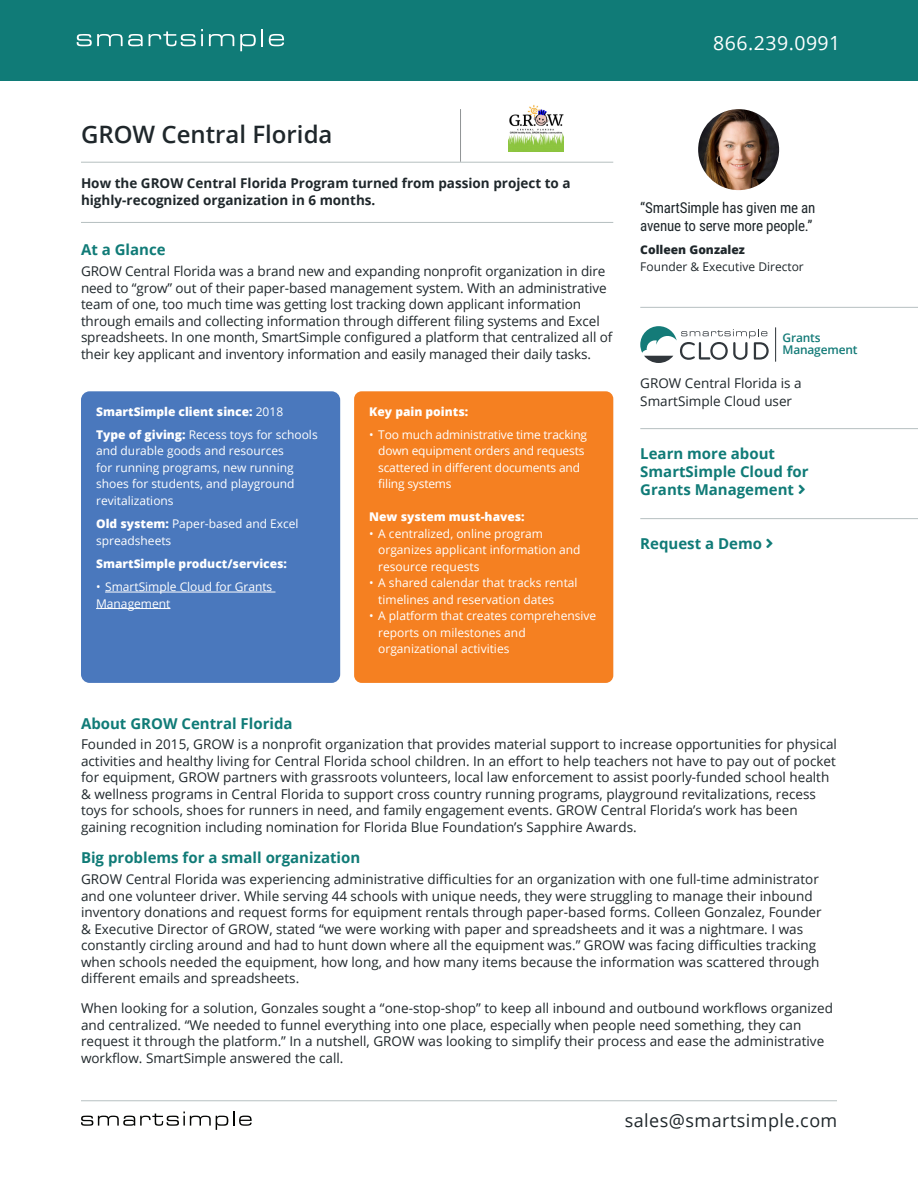
<style>
.page{position:relative;width:918px;height:1188px;background:#fff}
.page>*{position:absolute;margin:0;border:0;box-sizing:border-box;transform-origin:0 0}
.TOC_BY_INDUSTRIES_H2{font:600 24px "Open Sans";color:#1f272b}
.t1{font:19.5px "Open Sans";letter-spacing:.025em;color:#fff}
.t2{font:18px "Open Sans";letter-spacing:.025em;color:#1f272b}
.Subtitle{font:700 15px/18px "Open Sans";color:#107b77}
.t3{font:15px/18px "Roboto Condensed";letter-spacing:-.01em;color:#1f272b}
.Body_Text{font:13.5px/16.5px "Open Sans";color:#1f272b}
.Body_Text_Bold{font:700 13.5px/16.5px "Open Sans";color:#1f272b}
.Platform3_Solution_U{font:13.5px/18px "Open Sans";color:#1f272b}
.Key_Stats_Regular{font:12px/16.5px "Open Sans";color:#fff}
.Key_Stats_Bold{font:800 12px "Open Sans";color:#fff}
.Key_Stats_Regular-2{font:800 12px "Open Sans";color:#fff}
.Quote_Author{font:12px/16.5px "Open Sans";color:#1f272b}
.t4{font:600 12px/12.9px "Open Sans";letter-spacing:-.015em;color:#147b78}
.s1{font-weight:400}
.s2{font-weight:800}
</style>
<div class="page">
<div style="left:0;top:0;width:918px;height:81px;background:#107b77"></div>
<hr style="left:81px;top:1100px;width:756px;height:1px;background:#05272b">
<svg style="left:81px;top:1112px;width:171px;height:18px"></svg>
<svg style="left:77px;top:34px;width:66px;height:12px"></svg>
<svg style="left:149px;top:29px;width:54px;height:17px"></svg>
<svg style="left:209px;top:34px;width:25px;height:12px"></svg>
<svg style="left:240px;top:29px;width:23px;height:22px"></svg>
<svg style="left:269px;top:34px;width:15px;height:12px"></svg>
<svg style="left:81px;top:161px;width:13px;height:1px"></svg>
<svg style="left:106px;top:161px;width:74px;height:1px"></svg>
<svg style="left:203px;top:161px;width:85px;height:1px"></svg>
<img style="left:698px;top:109px;width:81px;height:81px;border-radius:40px">
<div style="left:81px;top:391px;width:259px;height:292px;background:#4a78bd;border-radius:9px"></div>
<hr style="left:105px;top:592px;width:170px;height:1px;background:#fff">
<hr style="left:96px;top:608px;width:74px;height:1px;background:#fff">
<div style="left:354px;top:391px;width:259px;height:292px;background:#f58021;border-radius:8px"></div>
<img style="left:508px;top:105px;width:56px;height:47px">
<hr style="left:460px;top:109px;width:1px;height:53px;background:#1f272b">
<hr style="left:81px;top:162px;width:532px;height:1px;background:#05272b">
<hr style="left:81px;top:222px;width:532px;height:1px;background:#05272b">
<hr style="left:640px;top:428px;width:278px;height:1px;background:#05272b">
<hr style="left:640px;top:518px;width:278px;height:1px;background:#05272b">
<hr style="left:640px;top:307px;width:278px;height:1px;background:#05272b">
<svg style="left:640px;top:326px;width:129px;height:37px"></svg>
<hr style="left:775px;top:327px;width:1px;height:35px;background:#31373c">
<h2 class="t1" style="left:713px;top:30px;width:129px">866.239.0991</h2>
<p class="TOC_BY_INDUSTRIES_H2" style="left:81px;top:118px;width:253px">GROW Central Florida</p>
<p class="Body_Text_Bold" style="left:81px;top:175px;width:491px">How the GROW Central Florida Program turned from passion project to a highly-recognized organization in 6 months.</p>
<p class="Subtitle" style="left:81px;top:240px;width:86px">At a Glance</p>
<p class="Body_Text" style="left:81px;top:263px;width:533px">GROW Central Florida was a brand new and expanding nonprofit organization in dire need to “grow” out of their paper-based management system. With an administrative team of one, too much time was getting lost tracking down applicant information through emails and collecting information through different filing systems and Excel spreadsheets. In one month, SmartSimple configured a platform that centralized all of their key applicant and inventory information and easily managed their daily tasks.</p>
<p class="Key_Stats_Regular-2" style="left:96px;top:402px;width:189px">SmartSimple client since: <span class="s1">2018</span></p>
<p class="Key_Stats_Regular" style="left:96px;top:426px;width:223px"><span class="s2">Type of giving:</span> Recess toys for schools and durable goods and resources<br>for running programs, new running shoes for students, and playground revitalizations</p>
<p class="Key_Stats_Regular" style="left:96px;top:515px;width:204px"><span class="s2">Old system:</span> Paper-based and Excel spreadsheets</p>
<p class="Key_Stats_Bold" style="left:96px;top:554px;width:192px">SmartSimple product/services:</p>
<p class="Key_Stats_Regular" style="left:96px;top:578px;width:178px">• SmartSimple Cloud for Grants<br>Management</p>
<p class="Key_Stats_Regular-2" style="left:369px;top:402px;width:101px">Key pain points:</p>
<p class="Key_Stats_Regular" style="left:378px;top:426px;width:210px;text-indent:-9px">• Too much administrative time tracking down equipment orders and requests scattered in different documents and filing systems</p>
<p class="Key_Stats_Bold" style="left:369px;top:508px;width:157px">New system must-haves:</p>
<p class="Key_Stats_Regular" style="left:378px;top:525px;width:204px;text-indent:-9px">• A centralized, online program organizes applicant information and resource requests</p>
<p class="Key_Stats_Regular" style="left:378px;top:574px;width:201px;text-indent:-9px">• A shared calendar that tracks rental timelines and reservation dates</p>
<p class="Key_Stats_Regular" style="left:378px;top:607px;width:220px;text-indent:-9px">• A platform that creates comprehensive reports on milestones and organizational activities</p>
<p class="t3" style="left:640px;top:198px;width:177px">“SmartSimple has given me an avenue to serve more people.”</p>
<p class="Quote_Author" style="left:640px;top:241px;width:165px"><span class="s2">Colleen Gonzalez<br></span>Founder &amp; Executive Director</p>
<p class="t4" style="left:783px;top:330px;width:77px">Grants<br>Management</p>
<p class="Platform3_Solution_U" style="left:640px;top:374px;width:163px">GROW Central Florida is a<br>SmartSimple Cloud user</p>
<p class="Subtitle" style="left:640px;top:444px;width:170px">Learn more about<br>SmartSimple Cloud for<br>Grants Management</p>
<p class="Subtitle" style="left:640px;top:534px;width:123px">Request a Demo</p>
<p class="Subtitle" style="left:81px;top:714px;width:213px">About GROW Central Florida</p>
<p class="Body_Text" style="left:81px;top:736px;width:758px">Founded in 2015, GROW is a nonprofit organization that provides material support to increase opportunities for physical activities and healthy living for Central Florida school children. In an effort to help teachers not have to pay out of pocket for equipment, GROW partners with grassroots volunteers, local law enforcement to assist poorly-funded school health &amp; wellness programs in Central Florida to support cross country running programs, playground revitalizations, recess toys for schools, shoes for runners in need, and family engagement events. GROW Central Florida’s work has been gaining recognition including nomination for Florida Blue Foundation’s Sapphire Awards.</p>
<p class="Subtitle" style="left:81px;top:849px;width:281px">Big problems for a small organization</p>
<p class="Body_Text" style="left:81px;top:871px;width:742px">GROW Central Florida was experiencing administrative difficulties for an organization with one full-time administrator and one volunteer driver. While serving 44 schools with unique needs, they were struggling to manage their inbound inventory donations and request forms for equipment rentals through paper-based forms. Colleen Gonzalez, Founder &amp; Executive Director of GROW, stated “we were working with paper and spreadsheets and it was a nightmare. I was constantly circling around and had to hunt down where all the equipment was.” GROW was facing difficulties tracking when schools needed the equipment, how long, and how many items because the information was scattered through different emails and spreadsheets.</p>
<p class="Body_Text" style="left:81px;top:1000px;width:754px">When looking for a solution, Gonzales sought a “one-stop-shop” to keep all inbound and outbound workflows organized and centralized. “We needed to funnel everything into one place, especially when people need something, they can request it through the platform.” In a nutshell, GROW was looking to simplify their process and ease the administrative workflow. SmartSimple answered the call.</p>
<h3 class="t2" style="left:625px;top:1108px;width:214px">sales@smartsimple.com</h3>
</div>
